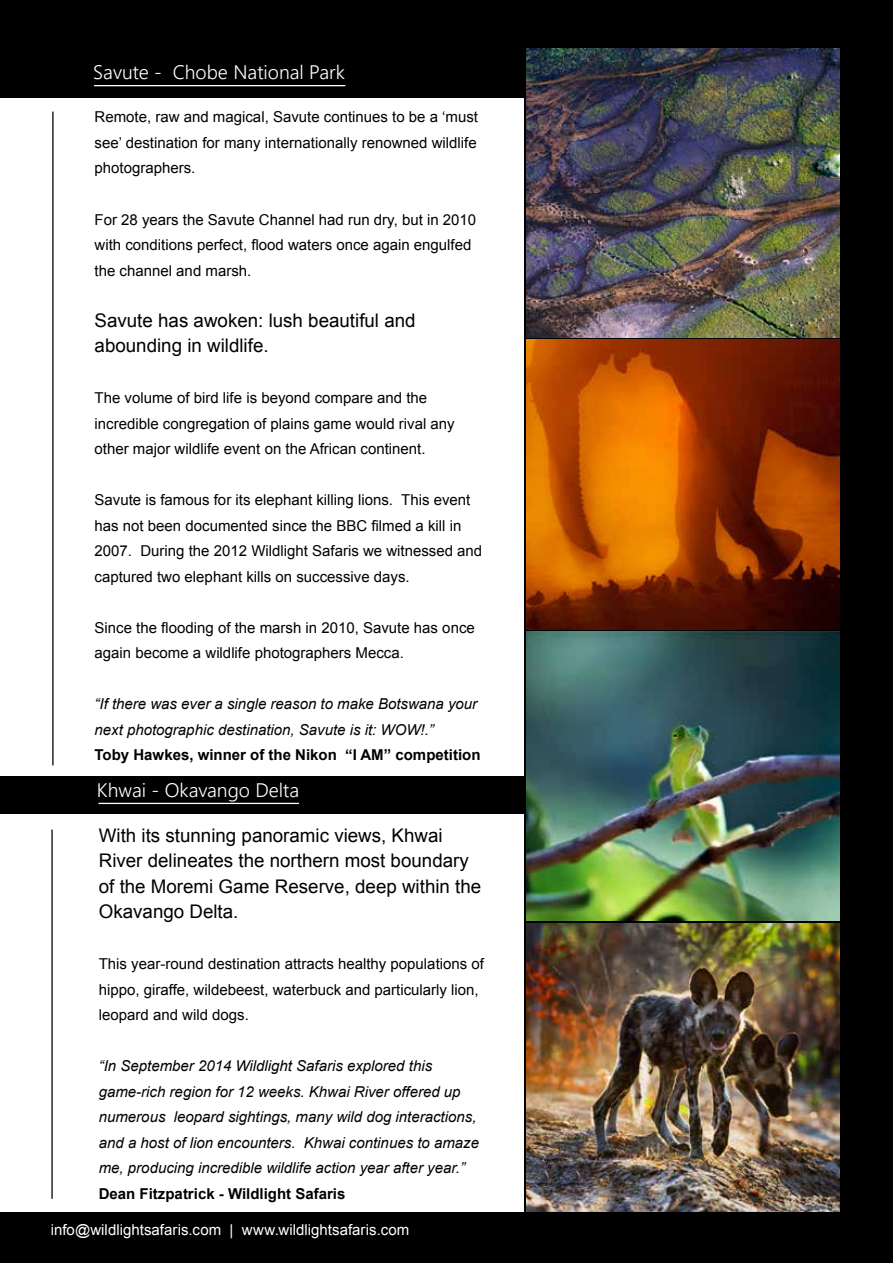
<style>
.page{position:relative;width:893px;height:1263px;background:#fff}
.page>*{position:absolute;margin:0;border:0;box-sizing:border-box;transform-origin:0 0}
.t1{font:19.5px "Webly Sleek UI Semilight";color:#fff}
.t2{font:18.75px/25.5px "Arial";color:#000}
.t3{font:15px/25.5px "Arial";color:#000}
.t4{font:italic 15px/25.5px "Arial";color:#000}
.t5{font:700 15px "Arial";color:#000}
.t6{font:15px "Arial";letter-spacing:.005em;color:#fff}
</style>
<div class="page">
<div style="left:0;top:776px;width:527px;height:37px;background:#000"></div>
<div style="left:0;top:0;width:893px;height:97px;background:#000"></div>
<hr style="left:51px;top:829px;width:2px;height:370px;background:#000">
<hr style="left:52px;top:112px;width:2px;height:653px;background:#000">
<div style="left:525px;top:76px;width:368px;height:1138px;background:#000"></div>
<img style="left:527px;top:48px;width:312px;height:290px">
<img style="left:527px;top:340px;width:312px;height:289px">
<img style="left:527px;top:631px;width:312px;height:290px">
<img style="left:527px;top:923px;width:312px;height:289px">
<hr style="left:98px;top:803px;width:201px;height:1px;background:#fff">
<hr style="left:94px;top:85px;width:251px;height:1px;background:#fff">
<div style="left:0;top:1212px;width:893px;height:51px;background:#000"></div>
<h1 class="t1" style="left:93px;top:57px;width:253px">Savute - Chobe National Park</h1>
<p class="t3" style="left:95px;top:105px;width:385px;text-align:justify">Remote, raw and magical, Savute continues to be a ‘must see’ destination for many internationally renowned wildlife photographers.</p>
<p class="t3" style="left:95px;top:207px;width:383px">For 28 years the Savute Channel had run dry, but in 2010 with conditions perfect, flood waters once again engulfed the channel and marsh.</p>
<p class="t2" style="left:95px;top:307px;width:323px">Savute has awoken: lush beautiful and abounding in wildlife.</p>
<p class="t3" style="left:95px;top:385px;width:362px">The volume of bird life is beyond compare and the incredible congregation of plains game would rival any other major wildlife event on the African continent.</p>
<p class="t3" style="left:95px;top:487px;width:389px">Savute is famous for its elephant killing lions. This event has not been documented since the BBC filmed a kill in 2007. During the 2012 Wildlight Safaris we witnessed and captured two elephant kills on successive days.</p>
<p class="t3" style="left:95px;top:615px;width:382px">Since the flooding of the marsh in 2010, Savute has once again become a wildlife photographers Mecca.</p>
<p class="t4" style="left:95px;top:691px;width:384px">“If there was ever a single reason to make Botswana your next photographic destination, Savute is it: WOW!.”</p>
<p class="t5" style="left:95px;top:745px;width:387px">Toby Hawkes, winner of the Nikon “I AM” competition</p>
<h1 class="t1" style="left:97px;top:775px;width:204px">Khwai - Okavango Delta</h1>
<p class="t2" style="left:99px;top:822px;width:384px">With its stunning panoramic views, Khwai River delineates the northern most boundary of the Moremi Game Reserve, deep within the Okavango Delta.</p>
<p class="t3" style="left:99px;top:951px;width:387px">This year-round destination attracts healthy populations of hippo, giraffe, wildebeest, waterbuck and particularly lion, leopard and wild dogs.</p>
<p class="t4" style="left:99px;top:1053px;width:382px">“In September 2014 Wildlight Safaris explored this game-rich region for 12 weeks. Khwai River offered up numerous leopard sightings, many wild dog interactions, and a host of lion encounters. Khwai continues to amaze me, producing incredible wildlife action year after year.”</p>
<p class="t5" style="left:99px;top:1183px;width:248px">Dean Fitzpatrick - Wildlight Safaris</p>
<p class="t6" style="left:51px;top:1219px;width:360px">info@wildlightsafaris.com | www.wildlightsafaris.com</p>
</div>
